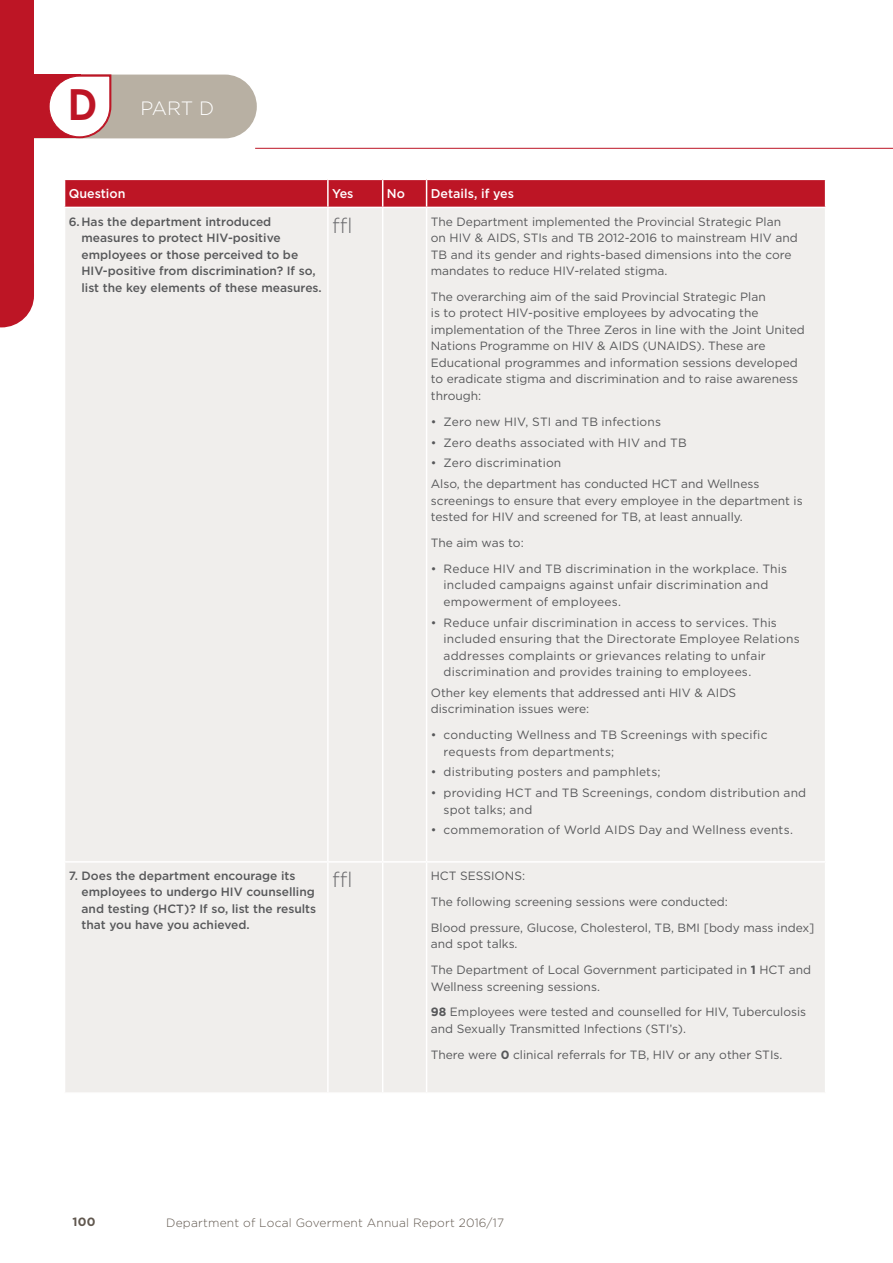
<style>
.page{position:relative;width:893px;height:1263px;background:#fff}
.page>*{position:absolute;margin:0;border:0;box-sizing:border-box;transform-origin:0 0}
.t1{font:700 42.9px "Century Gothic";color:#bd1525}
.t2{font:300 21px "Gotham";color:#69696c}
.t3{font:300 19.35px "Gotham";color:#fff}
.t4{font:500 12.75px "Gotham";color:#fff}
.t5{font:12px/16.5px "Gotham";color:#57585a}
.t6{font:500 12px/16.5px "Gotham";color:#57585a}
.t7{font:300 12px "Gotham";letter-spacing:.015em;color:#61584f}
.t8{font:700 12px "Gotham";color:#61584f}
.s1{font-weight:700}
</style>
<div class="page">
<svg style="left:34px;top:74px;width:223px;height:64px"></svg>
<hr style="left:255px;top:148px;width:638px;height:1px;background:#bd1525">
<svg style="left:0;top:266px;width:34px;height:61px;background:#c32c3b"></svg>
<div style="left:0;top:127px;width:34px;height:139px;background:#bd1525"></div>
<div style="left:0;top:0;width:34px;height:138px;background:#bd1525"></div>
<div style="left:65px;top:208px;width:760px;height:884px;background:#f0eeec"></div>
<hr style="left:327px;top:208px;width:2px;height:653px;background:#fff">
<hr style="left:382px;top:208px;width:1px;height:653px;background:#fff">
<hr style="left:426px;top:208px;width:1px;height:653px;background:#fff">
<hr style="left:327px;top:863px;width:2px;height:229px;background:#fff">
<hr style="left:382px;top:863px;width:1px;height:229px;background:#fff">
<hr style="left:426px;top:863px;width:1px;height:229px;background:#fff">
<hr style="left:64px;top:861px;width:264px;height:2px;background:#fff">
<hr style="left:328px;top:861px;width:55px;height:2px;background:#fff">
<hr style="left:383px;top:861px;width:44px;height:2px;background:#fff">
<hr style="left:427px;top:861px;width:399px;height:2px;background:#fff">
<svg style="left:64px;top:179px;width:762px;height:28px;background:#c02332"></svg>
<h1 class="t1" style="left:68px;top:78px;width:32px">D</h1>
<h3 class="t3" style="left:140px;top:97px;width:75px">PART D</h3>
<p class="t4" style="left:69px;top:186px;width:58px">Question</p>
<p class="t4" style="left:332px;top:186px;width:23px">Yes</p>
<p class="t4" style="left:387px;top:186px;width:20px">No</p>
<p class="t4" style="left:431px;top:186px;width:85px">Details, if yes</p>
<p class="t6" style="left:82px;top:213px;width:242px;text-indent:-13px">6.Has the department introduced measures to protect HIV-positive employees or those perceived to be HIV-positive from discrimination? If so, list the key elements of these measures.</p>
<h2 class="t2" style="left:332px;top:214px;width:22px">√</h2>
<p class="t5" style="left:431px;top:213px;width:368px">The Department implemented the Provincial Strategic Plan on HIV &amp; AIDS, STIs and TB 2012-2016 to mainstream HIV and TB and its gender and rights-based dimensions into the core mandates to reduce HIV-related stigma.</p>
<p class="t5" style="left:431px;top:288px;width:375px">The overarching aim of the said Provincial Strategic Plan<br>is to protect HIV-positive employees by advocating the implementation of the Three Zeros in line with the Joint United Nations Programme on HIV &amp; AIDS (UNAIDS). These are Educational programmes and information sessions developed to eradicate stigma and discrimination and to raise awareness through:</p>
<p class="t5" style="left:431px;top:413px;width:232px">• Zero new HIV, STI and TB infections</p>
<p class="t5" style="left:431px;top:434px;width:257px">• Zero deaths associated with HIV and TB</p>
<p class="t5" style="left:431px;top:452px;width:330px;line-height:20.7px">• Zero discrimination<br>Also, the department has conducted HCT and Wellness</p>
<p class="t5" style="left:431px;top:492px;width:373px">screenings to ensure that every employee in the department is tested for HIV and screened for TB, at least annually.</p>
<p class="t5" style="left:431px;top:534px;width:94px">The aim was to:</p>
<p class="t5" style="left:444px;top:560px;width:345px;text-indent:-13px">• Reduce HIV and TB discrimination in the workplace. This included campaigns against unfair discrimination and empowerment of employees.</p>
<p class="t5" style="left:444px;top:614px;width:358px;text-indent:-13px">• Reduce unfair discrimination in access to services. This included ensuring that the Directorate Employee Relations addresses complaints or grievances relating to unfair discrimination and provides training to employees.</p>
<p class="t5" style="left:431px;top:684px;width:307px">Other key elements that addressed anti HIV &amp; AIDS discrimination issues were:</p>
<p class="t5" style="left:444px;top:726px;width:325px;text-indent:-13px">• conducting Wellness and TB Screenings with specific requests from departments;</p>
<p class="t5" style="left:431px;top:764px;width:231px">• distributing posters and pamphlets;</p>
<p class="t5" style="left:444px;top:784px;width:364px;text-indent:-13px">• providing HCT and TB Screenings, condom distribution and spot talks; and</p>
<p class="t5" style="left:431px;top:822px;width:364px">• commemoration of World AIDS Day and Wellness events.</p>
<p class="t6" style="left:82px;top:867px;width:236px;text-indent:-13px">7. Does the department encourage its employees to undergo HIV counselling and testing (HCT)? If so, list the results that you have you achieved.</p>
<h2 class="t2" style="left:332px;top:868px;width:22px">√</h2>
<p class="t5" style="left:431px;top:862px;width:385px;line-height:25.8px">HCT SESSIONS:<br>The following screening sessions were conducted:<br>Blood pressure, Glucose, Cholesterol, TB, BMI [body mass index]</p>
<p class="t5" style="left:431px;top:931px;width:382px;line-height:25.8px">and spot talks.<br>The Department of Local Government participated in <span class="s1">1</span> HCT and</p>
<p class="t5" style="left:431px;top:973px;width:377px;line-height:25.8px">Wellness screening sessions.<br><span class="s1">98</span> Employees were tested and counselled for HIV, Tuberculosis</p>
<p class="t5" style="left:431px;top:1015px;width:353px;line-height:25.8px">and Sexually Transmitted Infections (STI’s).<br>There were <span class="s1">0</span> clinical referrals for TB, HIV or any other STIs.</p>
<p class="t8" style="left:73px;top:1214px;width:24px">100</p>
<p class="t7" style="left:166px;top:1216px;width:339px">Department of Local Goverment Annual Report 2016/17</p>
</div>
